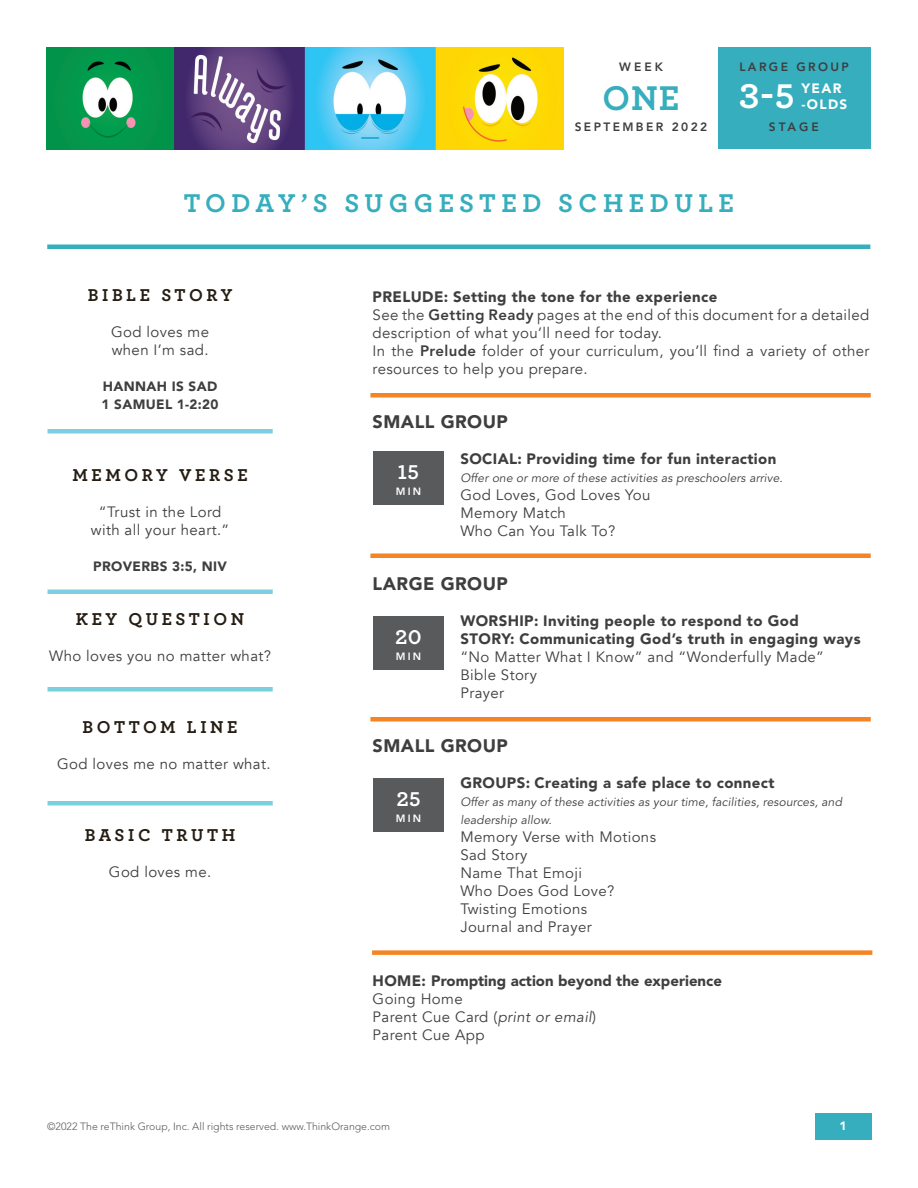
<style>
.page{position:relative;width:918px;height:1188px;background:#fff}
.page>*{position:absolute;margin:0;border:0;box-sizing:border-box;transform-origin:0 0}
.t1{font:700 36px "Archer Pro";color:#36aebd}
.t2{font:700 36px "Archer Pro";color:#fff}
.t3{font:700 27px "Archer Pro";letter-spacing:.2em;color:#36aebd}
.t4{font:700 21px "Archer Pro";color:#fff}
.t5{font:700 18px "Archer Pro";letter-spacing:.2em;color:#251d13}
.t6{font:900 18px "Avenir LT Std";letter-spacing:.025em;color:#3e3e3f}
.t7{font:15px/18px "Avenir";letter-spacing:.025em;color:#3e3e3f}
.t8{font:900 15px/18px "Avenir LT Std";letter-spacing:.025em;color:#3e3e3f}
.t9{font:15px/18px "Avenir LT Std";letter-spacing:.025em;color:#3e3e3f}
.t10{font:900 15px "Avenir LT Std";color:#3e3e3f}
.t11{font:900 13.5px/18px "Avenir";letter-spacing:.025em;color:#3e3e3f}
.t12{font:900 13.5px/16.2px "Avenir LT Std";letter-spacing:.1em;color:#fff}
.t13{font:italic 12px/18px "Avenir LT Std";letter-spacing:.01em;color:#3e3e3f}
.t14{font:800 12px "Avenir LT Std";letter-spacing:.2em;color:#3e3e3f}
.t15{font:900 12px "Avenir LT Std";color:#fff}
.t16{font:300 10.5px "Avenir LT Std";color:#585a5c}
.t17{font:800 10.5px "Avenir LT Std";letter-spacing:.2em;color:#fff}
.s1{font-family:"Avenir LT Std";font-weight:800}
.s2{font-family:"Avenir LT Std";font-style:italic}
</style>
<div class="page">
<img style="left:46px;top:47px;width:518px;height:102px">
<div style="left:717px;top:47px;width:154px;height:102px;background:#36aebd"></div>
<div style="left:48px;top:429px;width:225px;height:5px;background:#7bd0e0"></div>
<hr style="left:48px;top:590px;width:225px;height:4px;background:#7bd0e0">
<div style="left:48px;top:687px;width:225px;height:5px;background:#7bd0e0"></div>
<div style="left:48px;top:801px;width:225px;height:5px;background:#7bd0e0"></div>
<div style="left:815px;top:1113px;width:57px;height:27px;background:#36aebd"></div>
<div style="left:47px;top:244px;width:823px;height:5px;background:#36aebd"></div>
<div style="left:370px;top:393px;width:501px;height:5px;background:#f58425"></div>
<hr style="left:370px;top:554px;width:501px;height:4px;background:#f58425">
<div style="left:370px;top:717px;width:501px;height:5px;background:#f58425"></div>
<div style="left:372px;top:950px;width:500px;height:5px;background:#f58425"></div>
<div style="left:373px;top:452px;width:71px;height:54px;background:#585a5c"></div>
<div style="left:373px;top:616px;width:71px;height:54px;background:#585a5c"></div>
<div style="left:373px;top:778px;width:71px;height:54px;background:#585a5c"></div>
<p class="t14" style="left:619px;top:59px;width:45px">WEEK</p>
<h1 class="t1" style="left:603px;top:69px;width:78px">ONE</h1>
<p class="t14" style="left:575px;top:120px;width:134px">SEPTEMBER 2022</p>
<p class="t14" style="left:739px;top:59px;width:111px">LARGE GROUP</p>
<h1 class="t2" style="left:739px;top:68px;width:57px">3-5</h1>
<p class="t12" style="left:802px;top:80px;width:47px">YEAR -OLDS</p>
<p class="t14" style="left:769px;top:120px;width:52px">STAGE</p>
<h2 class="t3" style="left:184px;top:181px;width:552px">TODAY’S SUGGESTED SCHEDULE</h2>
<p class="t5" style="left:88px;top:281px;width:146px">BIBLE STORY</p>
<p class="t7" style="left:111px;top:324px;width:99px">God loves me when I’m sad.</p>
<p class="t11" style="left:102px;top:377px;width:118px">HANNAH IS SAD<br>1 SAMUEL 1-2:20</p>
<p class="t5" style="left:72px;top:461px;width:177px">MEMORY VERSE</p>
<p class="t7" style="left:91px;top:504px;width:140px;text-align:center">“Trust in the Lord with all your heart.”</p>
<p class="t11" style="left:93px;top:557px;width:135px">PROVERBS 3:5, NIV</p>
<p class="t5" style="left:76px;top:605px;width:170px">KEY QUESTION</p>
<p class="t7" style="left:49px;top:648px;width:223px">Who loves you no matter what?</p>
<p class="t5" style="left:83px;top:713px;width:156px">BOTTOM LINE</p>
<p class="t7" style="left:57px;top:756px;width:215px">God loves me no matter what.</p>
<p class="t5" style="left:85px;top:821px;width:152px">BASIC TRUTH</p>
<p class="t7" style="left:109px;top:864px;width:104px">God loves me.</p>
<p class="t8" style="left:373px;top:287px;width:346px">PRELUDE: Setting the tone for the experience</p>
<p class="t7" style="left:373px;top:306px;width:498px">See the <span class="s1">Getting Ready</span> pages at the end of this document for a detailed description of what you’ll need for today.<br>In the <span class="s1">Prelude</span> folder of your curriculum, you’ll find a variety of other resources to help you prepare.</p>
<p class="t6" style="left:373px;top:410px;width:137px">SMALL GROUP</p>
<p class="t8" style="left:460px;top:449px;width:317px">SOCIAL: Providing time for fun interaction</p>
<p class="t13" style="left:460px;top:469px;width:324px">Offer one or more of these activities as preschoolers arrive.</p>
<p class="t7" style="left:460px;top:486px;width:192px">God Loves, God Loves You<br>Memory Match<br>Who Can You Talk To?</p>
<h3 class="t4" style="left:398px;top:455px;width:23px">15</h3>
<p class="t17" style="left:396px;top:485px;width:27px">MIN</p>
<p class="t6" style="left:373px;top:572px;width:137px">LARGE GROUP</p>
<p class="t8" style="left:460px;top:611px;width:402px">WORSHIP: Inviting people to respond to God<br>STORY: Communicating God’s truth in engaging ways</p>
<p class="t7" style="left:460px;top:648px;width:365px">“No Matter What I Know” and “Wonderfully Made”<br>Bible Story<br>Prayer</p>
<p class="t6" style="left:373px;top:734px;width:137px">SMALL GROUP</p>
<p class="t8" style="left:460px;top:773px;width:316px">GROUPS: Creating a safe place to connect</p>
<p class="t13" style="left:460px;top:793px;width:383px">Offer as many of these activities as your time, facilities, resources, and leadership allow.</p>
<p class="t9" style="left:460px;top:828px;width:197px">Memory Verse with Motions<br>Sad Story<br>Name That Emoji<br>Who Does God Love?<br>Twisting Emotions<br>Journal and Prayer</p>
<p class="t10" style="left:373px;top:971px;width:351px">HOME: Prompting action beyond the experience</p>
<p class="t7" style="left:373px;top:990px;width:225px">Going Home<br>Parent Cue Card (<span class="s2">print or email</span>)<br>Parent Cue App</p>
<h3 class="t4" style="left:395px;top:620px;width:28px">20</h3>
<p class="t17" style="left:396px;top:650px;width:27px">MIN</p>
<h3 class="t4" style="left:396px;top:782px;width:26px">25</h3>
<p class="t17" style="left:396px;top:812px;width:27px">MIN</p>
<p class="t16" style="left:47px;top:1120px;width:344px">©2022 The reThink Group, Inc. All rights reserved. www.ThinkOrange.com</p>
<p class="t15" style="left:840px;top:1118px;width:9px">1</p>
</div>
